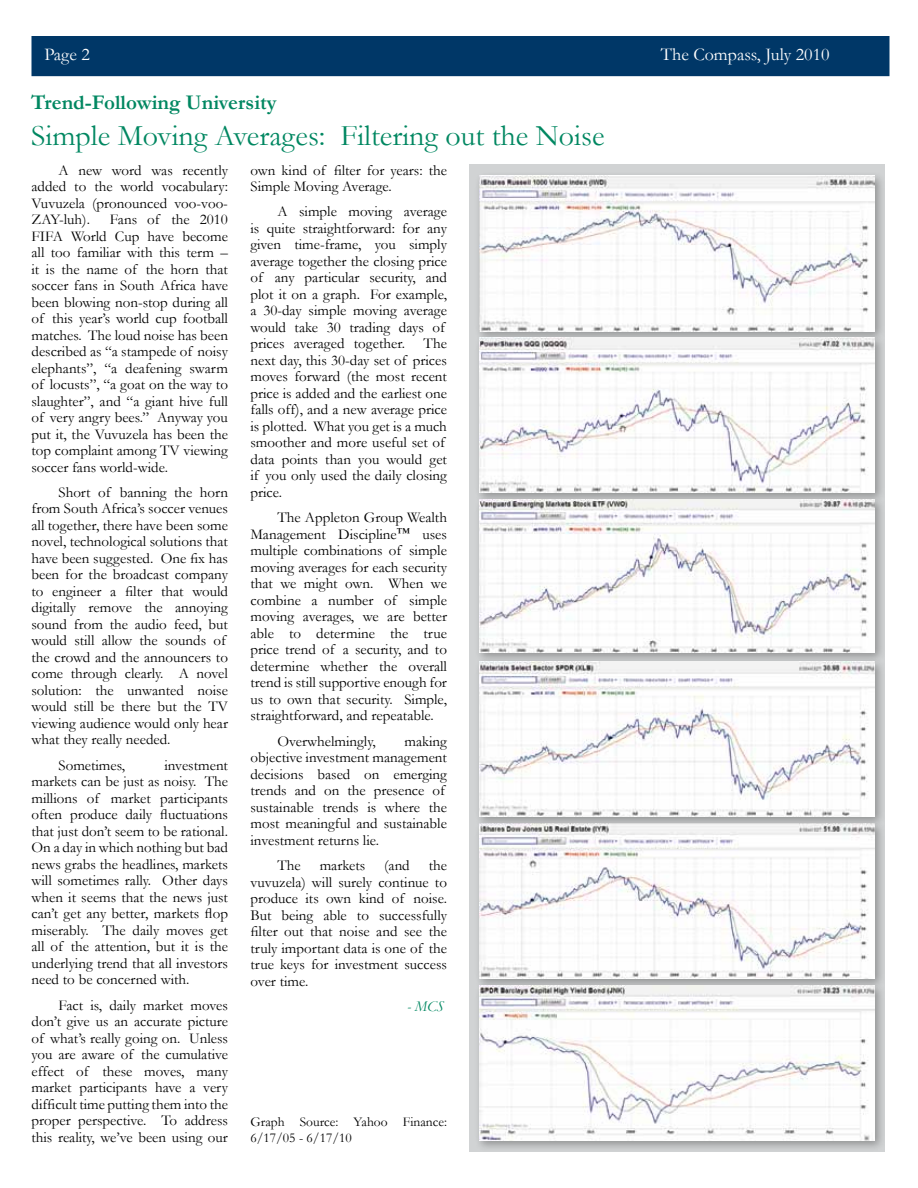
<style>
.page{position:relative;width:918px;height:1188px;background:#fff}
.page>*{position:absolute;margin:0;border:0;box-sizing:border-box;transform-origin:0 0}
.t1{font:30px "Garamond";color:#008761}
.t2{font:700 21px "Garamond";color:#008761}
.t3{font:18px "Garamond";color:#fff}
.t4{font:15px/16.5px "Garamond";color:#000;text-align:justify}
.t5{font:italic 15px "Garamond";color:#008761}
.t6{font:13.5px/16.2px "Garamond";color:#000}
.s1{font-size:13.5px}
</style>
<div class="page">
<div style="left:32px;top:36px;width:858px;height:40px;background:#003767"></div>
<div style="left:475px;top:171px;width:412px;height:172px;background:#000;opacity:.3"></div>
<img style="left:480px;top:176px;width:395px;height:155px">
<div style="left:475px;top:333px;width:412px;height:171px;background:#000;opacity:.3"></div>
<img style="left:480px;top:338px;width:395px;height:155px">
<div style="left:475px;top:495px;width:412px;height:169px;background:#000;opacity:.3"></div>
<img style="left:480px;top:500px;width:395px;height:152px">
<div style="left:475px;top:657px;width:412px;height:171px;background:#000;opacity:.3"></div>
<img style="left:480px;top:662px;width:395px;height:155px">
<div style="left:475px;top:819px;width:412px;height:171px;background:#000;opacity:.3"></div>
<img style="left:480px;top:824px;width:395px;height:155px">
<div style="left:475px;top:981px;width:412px;height:171px;background:#000;opacity:.3"></div>
<img style="left:480px;top:986px;width:395px;height:155px">
<p class="t3" style="left:44px;top:42px;width:47px">Page 2</p>
<p class="t3" style="left:661px;top:42px;width:170px">The Compass, July 2010</p>
<h2 class="t2" style="left:31px;top:88px;width:247px">Trend-Following University</h2>
<h1 class="t1" style="left:31px;top:115px;width:575px">Simple Moving Averages: Filtering out the Noise</h1>
<p class="t4" style="left:32px;top:161px;width:198px;text-indent:27px">A new word was recently added to the world vocabulary:<br>Vuvuzela (pronounced voo-voo-ZAY-luh).</p>
<p class="t4" style="left:32px;top:211px;width:198px;text-indent:78px">Fans of the 2010<br>FIFA World Cup have become all too familiar with this term – it is the name of the horn that soccer fans in South Africa have been blowing non-stop during all of this year’s world cup football matches. The loud noise has been described as “a stampede of noisy elephants”, “a deafening swarm of locusts”, “a goat on the way to slaughter”, and “a giant hive full of very angry bees.” Anyway you put it, the Vuvuzela has been the top complaint among TV viewing soccer fans world-wide.</p>
<p class="t4" style="left:32px;top:484px;width:198px;text-align:left;text-indent:27px">Short of banning the horn from South Africa’s soccer venues all together, there have been some novel, technological solutions that have been suggested. One fix has been for the broadcast company to engineer a filter that would digitally remove the annoying sound from the audio feed, but would still allow the sounds of the crowd and the announcers to come through clearly. A novel solution: the unwanted noise would still be there but the TV viewing audience would only hear what they really needed.</p>
<p class="t4" style="left:58px;top:757px;width:68px">Sometimes,</p>
<p class="t4" style="left:32px;top:757px;width:198px;text-indent:133px">investment markets can be just as noisy. The millions of market participants often produce daily fluctuations that just don’t seem to be rational.<br>On a day in which nothing but bad news grabs the headlines, markets will sometimes rally. Other days when it seems that the news just can’t get any better, markets flop miserably. The daily moves get all of the attention, but it is the underlying trend that all investors need to be concerned with.</p>
<p class="t4" style="left:32px;top:996px;width:198px;text-indent:27px">Fact is, daily market moves don’t give us an accurate picture of what’s really going on. Unless you are aware of the cumulative effect of these moves, many market participants have a very difficult time putting them into the proper perspective. To address this reality, we’ve been using our</p>
<p class="t4" style="left:250px;top:161px;width:198px">own kind of filter for years: the<br>Simple Moving Average.</p>
<p class="t4" style="left:250px;top:203px;width:198px;text-align:left;text-indent:27px">A simple moving average is quite straightforward: for any given time-frame, you simply average together the closing price of any particular security, and plot it on a graph. For example, a 30-day simple moving average would take 30 trading days of prices averaged together. The next day, this 30-day set of prices moves forward (the most recent price is added and the earliest one falls off), and a new average price is plotted. What you get is a much smoother and more useful set of data points than you would get if you only used the daily closing price.</p>
<p class="t4" style="left:250px;top:509px;width:198px;text-indent:27px">The Appleton Group Wealth Management Discipline<span class="s1">™</span> uses multiple combinations of simple moving averages for each security that we might own. When we combine a number of simple moving averages, we are better able to determine the true price trend of a security, and to determine whether the overall trend is still supportive enough for us to own that security. Simple, straightforward, and repeatable.</p>
<p class="t4" style="left:277px;top:732px;width:100px">Overwhelmingly,</p>
<p class="t4" style="left:250px;top:732px;width:198px;text-align:left;text-indent:154px">making objective investment management decisions based on emerging trends and on the presence of sustainable trends is where the most meaningful and sustainable investment returns lie.</p>
<p class="t4" style="left:277px;top:857px;width:25px">The</p>
<p class="t4" style="left:320px;top:857px;width:47px">markets</p>
<p class="t4" style="left:384px;top:857px;width:27px">(and</p>
<p class="t4" style="left:250px;top:857px;width:198px;text-indent:178px">the vuvuzela) will surely continue to produce its own kind of noise.<br>But being able to successfully filter out that noise and see the truly important data is one of the true keys for investment success over time.</p>
<p class="t5" style="left:407px;top:996px;width:38px">- MCS</p>
<p class="t6" style="left:251px;top:1113px;width:198px">Graph Source: Yahoo Finance:<br>6/17/05 - 6/17/10</p>
</div>
